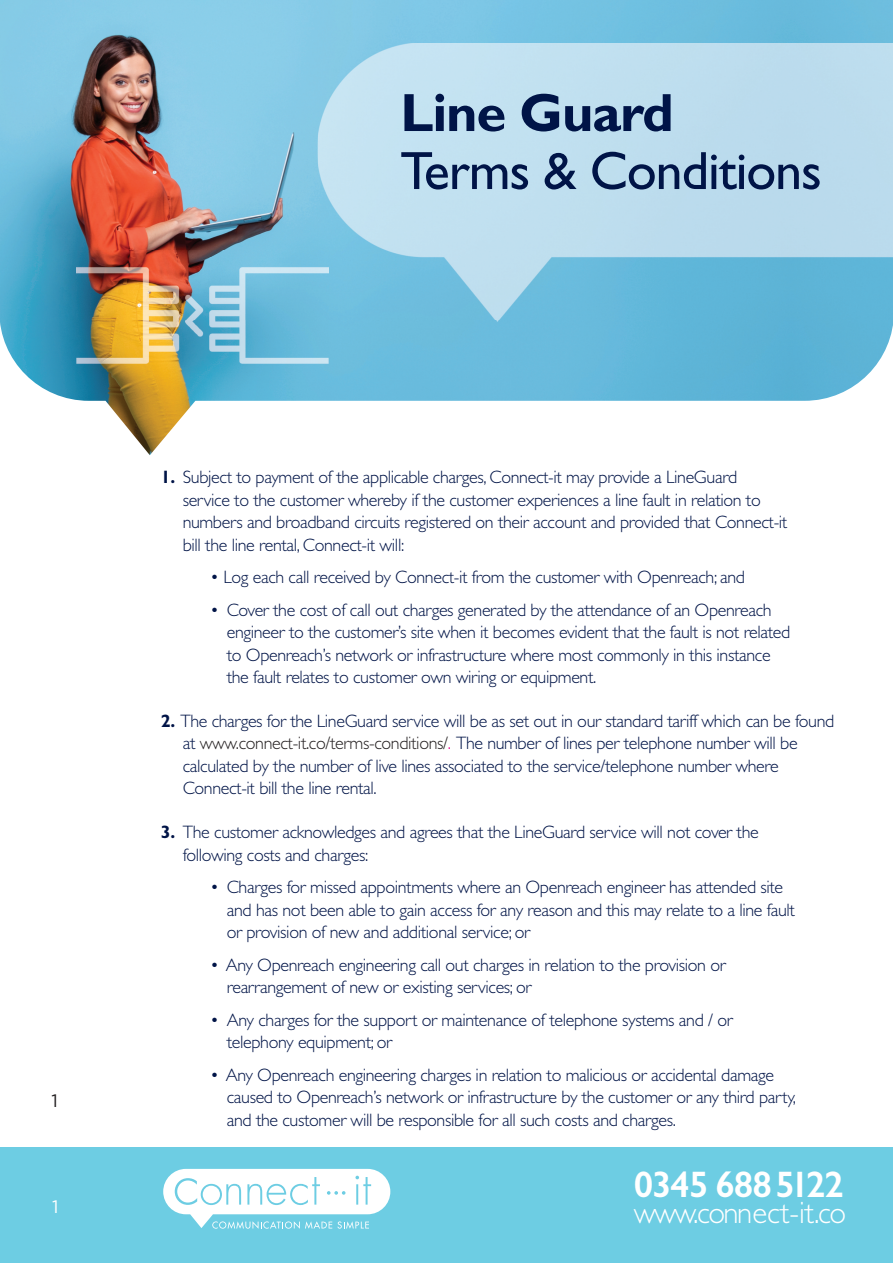
<style>
.page{position:relative;width:893px;height:1263px;background:#fff}
.page>*{position:absolute;margin:0;border:0;box-sizing:border-box;transform-origin:0 0}
.t1{font:54px "Gill Sans Std";letter-spacing:-.02em;color:#001447}
.t2{font:700 54px "Gill Sans Std";letter-spacing:-.02em;color:#001447}
.t3{font:600 37.05px "Gill Sans";letter-spacing:-.03em;color:#fff}
.t4{font:300 30.9px "Gill Sans";letter-spacing:-.05em;color:#fff}
.t5{font:300 18px/22.5px "Gill Sans Std";letter-spacing:-.02em;color:#001447}
.t6{font:18px "Gotham";color:#fff}
.t7{font:18px "Gotham";color:#231f20}
.s1{font-weight:700}
.s2{color:#231f20}
.s3{color:#ed028c}
</style>
<div class="page">
<img style="left:0;top:0;width:893px;height:320px">
<svg style="left:0;top:320px;width:893px;height:135px"></svg>
<div style="left:0;top:1147px;width:893px;height:116px;background:#6dcde3"></div>
<img style="left:318px;top:43px;width:575px;height:277px">
<img style="left:329px;top:320px;width:564px;height:2px">
<svg style="left:163px;top:1169px;width:227px;height:60px"></svg>
<img style="left:76px;top:251px;width:253px;height:147px">
<svg style="left:318px;top:320px;width:11px;height:2px"></svg>
<h1 class="t2" style="left:400px;top:92px;width:275px">Line Guard</h1>
<h1 class="t1" style="left:400px;top:150px;width:423px">Terms &amp; Conditions</h1>
<p class="t7" style="left:52px;top:1090px;width:8px">1</p>
<p class="t6" style="left:52px;top:1196px;width:8px">1</p>
<p class="t5" style="left:183px;top:467px;width:606px;text-indent:-22px"><span class="s1">1.</span> Subject to payment of the applicable charges, Connect-it may provide a LineGuard service to the customer whereby if the customer experiences a line fault in relation to numbers and broadband circuits registered on their account and provided that Connect-it bill the line rental, Connect-it will:</p>
<p class="t5" style="left:210px;top:567px;width:536px">• Log each call received by Connect-it from the customer with Openreach; and</p>
<p class="t5" style="left:227px;top:600px;width:565px;text-indent:-17px">• Cover the cost of call out charges generated by the attendance of an Openreach engineer to the customer’s site when it becomes evident that the fault is not related to Openreach’s network or infrastructure where most commonly in this instance the fault relates to customer own wiring or equipment.</p>
<p class="t5" style="left:183px;top:711px;width:653px;text-indent:-22px"><span class="s1">2.</span> The charges for the LineGuard service will be as set out in our standard tariff which can be found at <span class="s2">www.connect-it.co/terms-conditions/</span><span class="s3">.</span> The number of lines per telephone number will be calculated by the number of live lines associated to the service/telephone number where Connect-it bill the line rental.</p>
<p class="t5" style="left:183px;top:822px;width:577px;text-indent:-22px"><span class="s1">3.</span> The customer acknowledges and agrees that the LineGuard service will not cover the following costs and charges:</p>
<p class="t5" style="left:227px;top:877px;width:570px;text-indent:-17px">• Charges for missed appointments where an Openreach engineer has attended site and has not been able to gain access for any reason and this may relate to a line fault or provision of new and additional service; or</p>
<p class="t5" style="left:227px;top:955px;width:500px;text-indent:-17px">• Any Openreach engineering call out charges in relation to the provision or rearrangement of new or existing services; or</p>
<p class="t5" style="left:227px;top:1010px;width:508px;text-indent:-17px">• Any charges for the support or maintenance of telephone systems and / or telephony equipment; or</p>
<p class="t5" style="left:227px;top:1065px;width:571px;text-indent:-17px">• Any Openreach engineering charges in relation to malicious or accidental damage caused to Openreach’s network or infrastructure by the customer or any third party, and the customer will be responsible for all such costs and charges.</p>
<h2 class="t3" style="left:634px;top:1162px;width:212px">0345 6885122</h2>
<h3 class="t4" style="left:634px;top:1194px;width:214px">www.connect-it.co</h3>
</div>
